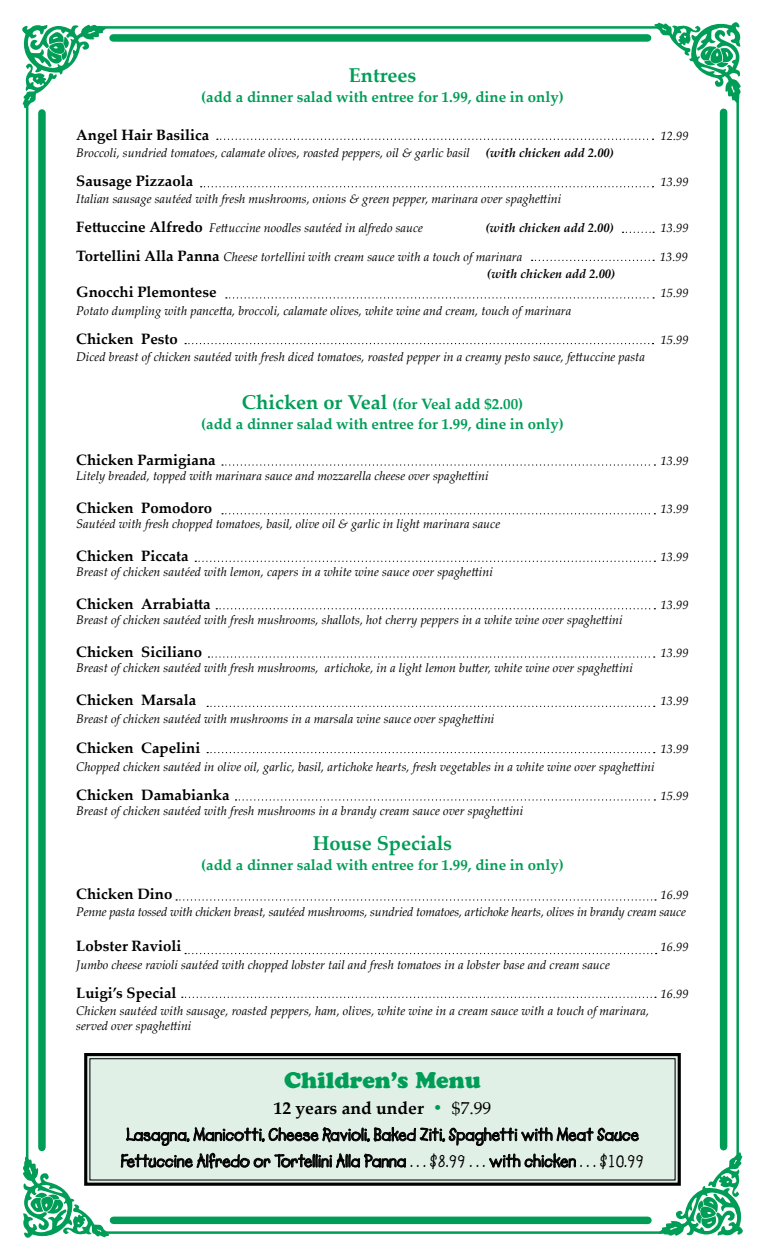
<style>
.page{position:relative;width:765px;height:1260px;background:#fff}
.page>*{position:absolute;margin:0;border:0;box-sizing:border-box;transform-origin:0 0}
.t1{font:22.5px "Cooper Black Std";color:#009d57}
.t2{font:700 20px "Palatino Linotype";color:#009d57}
.t3{font:700 17.5px/26.2px "Lemonade ICG";color:#000}
.t4{font:700 17.5px "Palatino Linotype";color:#000}
.t5{font:700 15px "Palatino Linotype";color:#000}
.t6{font:700 15px/20px "Palatino Linotype";color:#009d57;text-align:center}
.t7{font:italic 12.5px/17.5px "Palatino Linotype";color:#000;text-align:right}
.t8{font:italic 700 12.5px "Palatino Linotype";color:#000}
.s1{font-weight:700}
.s2{font-weight:700;font-style:normal;font-size:15px}
.s3{font-size:20px}
.s4{color:#009d57}
.s5{font-weight:400}
</style>
<div class="page">
<svg style="left:654px;top:22px;width:87px;height:80px"></svg>
<svg style="left:22px;top:24px;width:83px;height:86px"></svg>
<svg style="left:23px;top:1156px;width:88px;height:82px"></svg>
<svg style="left:660px;top:1152px;width:83px;height:84px"></svg>
<hr style="left:736px;top:96px;width:3px;height:1060px;background:#009d57">
<hr style="left:26px;top:102px;width:2px;height:1058px;background:#009d57">
<hr style="left:99px;top:26px;width:561px;height:3px;background:#009d57">
<hr style="left:105px;top:1231px;width:557px;height:3px;background:#009d57">
<div style="left:38px;top:113px;width:8px;height:1034px;background:#009d57"></div>
<div style="left:113px;top:34px;width:535px;height:8px;background:#009d57"></div>
<div style="left:720px;top:112px;width:7px;height:1035px;background:#009d57"></div>
<div style="left:113px;top:1217px;width:535px;height:7px;background:#009d57"></div>
<svg style="left:217px;top:139px;width:437px;height:1px"></svg>
<svg style="left:201px;top:186px;width:452px;height:1px"></svg>
<svg style="left:623px;top:232px;width:31px;height:1px"></svg>
<svg style="left:532px;top:260px;width:122px;height:1px"></svg>
<svg style="left:185px;top:343px;width:468px;height:1px"></svg>
<svg style="left:226px;top:297px;width:428px;height:2px"></svg>
<svg style="left:208px;top:656px;width:447px;height:2px"></svg>
<svg style="left:207px;top:706px;width:448px;height:1px"></svg>
<svg style="left:207px;top:752px;width:448px;height:1px"></svg>
<svg style="left:236px;top:799px;width:419px;height:2px"></svg>
<svg style="left:176px;top:899px;width:480px;height:2px"></svg>
<svg style="left:185px;top:953px;width:472px;height:1px"></svg>
<svg style="left:182px;top:997px;width:474px;height:1px"></svg>
<svg style="left:222px;top:464px;width:433px;height:2px"></svg>
<svg style="left:222px;top:513px;width:433px;height:1px"></svg>
<svg style="left:195px;top:561px;width:460px;height:1px"></svg>
<svg style="left:216px;top:608px;width:439px;height:1px"></svg>
<svg style="left:83px;top:1053px;width:599px;height:134px;background:#c6d3cb"></svg>
<div style="left:89px;top:1058px;width:587px;height:123px;border:1px solid #000"></div>
<h2 class="t2" style="left:349px;top:61px;width:69px">Entrees</h2>
<p class="t6" style="left:201px;top:87px;width:364px">(add a dinner salad with entree for 1.99, dine in only)</p>
<p class="t5" style="left:76px;top:124px;width:135px">Angel Hair Basilica</p>
<p class="t7" style="left:661px;top:126px;width:30px">12.99</p>
<p class="t7" style="left:76px;top:144px;width:539px">Broccoli, sundried tomatoes, calamate olives, roasted peppers, oil &amp; garlic basil <span class="s1">(with chicken add 2.00)</span></p>
<p class="t5" style="left:76px;top:170px;width:119px">Sausage Pizzaola</p>
<p class="t7" style="left:661px;top:172px;width:30px">13.99</p>
<p class="t7" style="left:76px;top:190px;width:487px">Italian sausage sautéed with fresh mushrooms, onions &amp; green pepper, marinara over spaghettini</p>
<p class="t7" style="left:76px;top:219px;width:348px"><span class="s2">Fettuccine Alfredo</span> Fettuccine noodles sautéed in alfredo sauce</p>
<p class="t8" style="left:485px;top:219px;width:130px">(with chicken add 2.00)</p>
<p class="t7" style="left:661px;top:219px;width:30px">13.99</p>
<p class="t7" style="left:76px;top:247px;width:448px"><span class="s2">Tortellini Alla Panna</span> Cheese tortellini with cream sauce with a touch of marinara</p>
<p class="t7" style="left:660px;top:247px;width:30px">13.99</p>
<p class="t8" style="left:487px;top:265px;width:130px">(with chicken add 2.00)</p>
<p class="t5" style="left:76px;top:281px;width:142px">Gnocchi Plemontese</p>
<p class="t7" style="left:661px;top:284px;width:30px">15.99</p>
<p class="t7" style="left:76px;top:301px;width:497px">Potato dumpling with pancetta, broccoli, calamate olives, white wine and cream, touch of marinara</p>
<p class="t5" style="left:76px;top:328px;width:103px">Chicken Pesto</p>
<p class="t7" style="left:661px;top:330px;width:30px">15.99</p>
<p class="t7" style="left:76px;top:348px;width:570px">Diced breast of chicken sautéed with fresh diced tomatoes, roasted pepper in a creamy pesto sauce, fettuccine pasta</p>
<p class="t6" style="left:201px;top:394px;width:364px"><span class="s3">Chicken or Veal</span> (for Veal add $2.00)<br>(add a dinner salad with entree for 1.99, dine in only)</p>
<p class="t5" style="left:76px;top:450px;width:141px">Chicken Parmigiana</p>
<p class="t7" style="left:661px;top:452px;width:30px">13.99</p>
<p class="t7" style="left:76px;top:467px;width:414px">Litely breaded, topped with marinara sauce and mozzarella cheese over spaghettini</p>
<p class="t5" style="left:76px;top:498px;width:137px">Chicken Pomodoro</p>
<p class="t7" style="left:661px;top:500px;width:30px">13.99</p>
<p class="t7" style="left:76px;top:515px;width:425px">Sautéed with fresh chopped tomatoes, basil, olive oil &amp; garlic in light marinara sauce</p>
<p class="t5" style="left:76px;top:546px;width:114px">Chicken Piccata</p>
<p class="t7" style="left:661px;top:548px;width:30px">13.99</p>
<p class="t7" style="left:76px;top:563px;width:418px">Breast of chicken sautéed with lemon, capers in a white wine sauce over spaghettini</p>
<p class="t5" style="left:76px;top:594px;width:136px">Chicken Arrabiatta</p>
<p class="t7" style="left:661px;top:596px;width:30px">13.99</p>
<p class="t7" style="left:76px;top:611px;width:548px">Breast of chicken sautéed with fresh mushrooms, shallots, hot cherry peppers in a white wine over spaghettini</p>
<p class="t5" style="left:76px;top:642px;width:127px">Chicken Siciliano</p>
<p class="t7" style="left:661px;top:644px;width:30px">13.99</p>
<p class="t7" style="left:76px;top:659px;width:558px">Breast of chicken sautéed with fresh mushrooms, artichoke, in a light lemon butter, white wine over spaghettini</p>
<p class="t5" style="left:76px;top:690px;width:121px">Chicken Marsala</p>
<p class="t7" style="left:661px;top:692px;width:30px">13.99</p>
<p class="t7" style="left:76px;top:710px;width:420px">Breast of chicken sautéed with mushrooms in a marsala wine sauce over spaghettini</p>
<p class="t5" style="left:76px;top:737px;width:126px">Chicken Capelini</p>
<p class="t7" style="left:661px;top:739px;width:30px">13.99</p>
<p class="t7" style="left:76px;top:757px;width:580px">Chopped chicken sautéed in olive oil, garlic, basil, artichoke hearts, fresh vegetables in a white wine over spaghettini</p>
<p class="t5" style="left:76px;top:784px;width:155px">Chicken Damabianka</p>
<p class="t7" style="left:661px;top:786px;width:30px">15.99</p>
<p class="t7" style="left:76px;top:801px;width:449px">Breast of chicken sautéed with fresh mushrooms in a brandy cream sauce over spaghettini</p>
<h2 class="t2" style="left:313px;top:829px;width:141px">House Specials</h2>
<p class="t6" style="left:201px;top:855px;width:364px">(add a dinner salad with entree for 1.99, dine in only)</p>
<p class="t5" style="left:76px;top:883px;width:98px">Chicken Dino</p>
<p class="t7" style="left:76px;top:885px;width:614px">16.99<br>Penne pasta tossed with chicken breast, sautéed mushrooms, sundried tomatoes, artichoke hearts, olives in brandy cream sauce</p>
<p class="t5" style="left:76px;top:936px;width:107px">Lobster Ravioli</p>
<p class="t7" style="left:661px;top:938px;width:30px">16.99</p>
<p class="t7" style="left:76px;top:955px;width:535px">Jumbo cheese ravioli sautéed with chopped lobster tail and fresh tomatoes in a lobster base and cream sauce</p>
<p class="t5" style="left:76px;top:982px;width:102px">Luigi’s Special</p>
<p class="t7" style="left:661px;top:984px;width:30px">16.99</p>
<p class="t7" style="left:76px;top:1003px;width:575px;line-height:15px;text-align:left">Chicken sautéed with sausage, roasted peppers, ham, olives, white wine in a cream sauce with a touch of marinara, served over spaghettini</p>
<h1 class="t1" style="left:284px;top:1066px;width:198px">Children’s Menu</h1>
<h3 class="t4" style="left:274px;top:1096px;width:219px">12 years and under <span class="s4">•</span> <span class="s5">$7.99</span></h3>
<h3 class="t3" style="left:121px;top:1122px;width:525px">Lasagna, Manicotti, Cheese Ravioli, Baked Ziti, Spaghetti with Meat Sauce<br>Fettuccine Alfredo or Tortellini Alla Panna . . . $8.99 . . . with chicken . . . $10.99</h3>
</div>
